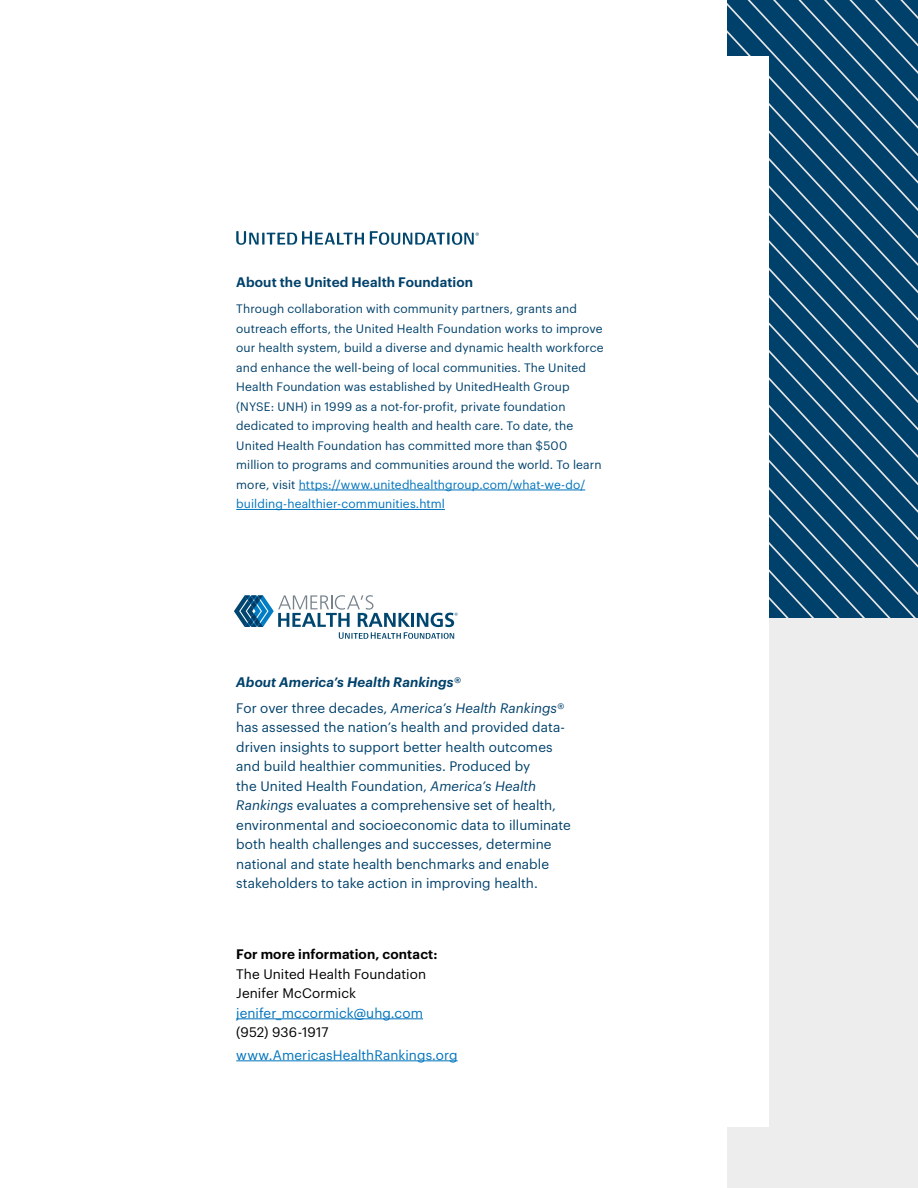
<style>
.page{position:relative;width:918px;height:1188px;background:#fff}
.page>*{position:absolute;margin:0;border:0;box-sizing:border-box;transform-origin:0 0}
.t1{font:13.5px/19.5px "Graphik";letter-spacing:.005em;color:#00416b}
.t2{font:italic 600 13.5px/26.2px "Graphik";letter-spacing:.01em;color:#00416b}
.t3{font:13.5px "Graphik";letter-spacing:.005em;color:#0073bc}
.t4{font:13.5px/19.5px "Graphik";letter-spacing:.005em;color:#000}
.t5{font:600 13.5px "Graphik";letter-spacing:.01em;color:#00416b}
.t6{font:600 13.5px "Graphik";letter-spacing:.01em;color:#000}
.t7{font:12px/19.5px "Graphik";letter-spacing:.005em;color:#00416b}
.s1{color:#0073bc}
.s2{font-weight:400;font-style:normal}
.s3{font-weight:400}
.s4{font-style:italic}
</style>
<div class="page">
<div style="left:728px;top:617px;width:190px;height:571px;background:#eeeded"></div>
<hr style="left:236px;top:1018px;width:187px;height:1px;background:#0073bc">
<hr style="left:236px;top:1060px;width:222px;height:1px;background:#0073bc">
<svg style="left:234px;top:595px;width:224px;height:44px"></svg>
<svg style="left:769px;top:602px;width:149px;height:15px;background:#155076"></svg>
<svg style="left:769px;top:575px;width:149px;height:27px;background:#144f76"></svg>
<svg style="left:769px;top:547px;width:149px;height:28px;background:#144f76"></svg>
<svg style="left:769px;top:520px;width:149px;height:27px;background:#144f76"></svg>
<svg style="left:769px;top:492px;width:149px;height:28px;background:#144f76"></svg>
<svg style="left:769px;top:465px;width:149px;height:27px;background:#144f76"></svg>
<svg style="left:769px;top:438px;width:149px;height:27px;background:#144f76"></svg>
<svg style="left:769px;top:410px;width:149px;height:28px;background:#144f76"></svg>
<svg style="left:769px;top:383px;width:149px;height:27px;background:#144f76"></svg>
<svg style="left:769px;top:355px;width:149px;height:28px;background:#144f76"></svg>
<svg style="left:769px;top:328px;width:149px;height:27px;background:#144f76"></svg>
<svg style="left:769px;top:300px;width:149px;height:28px;background:#144f76"></svg>
<svg style="left:769px;top:273px;width:149px;height:27px;background:#144f76"></svg>
<svg style="left:769px;top:246px;width:149px;height:27px;background:#144f76"></svg>
<svg style="left:769px;top:218px;width:149px;height:28px;background:#144f76"></svg>
<svg style="left:728px;top:0;width:190px;height:218px;background:#144f76"></svg>
<div style="left:598px;top:56px;width:171px;height:1071px;background:#fff"></div>
<svg style="left:236px;top:231px;width:128px;height:14px"></svg>
<svg style="left:370px;top:231px;width:109px;height:14px"></svg>
<hr style="left:299px;top:490px;width:286px;height:1px;background:#0073bc">
<hr style="left:236px;top:509px;width:209px;height:1px;background:#0073bc">
<p class="t5" style="left:236px;top:272px;width:238px">About the United Health Foundation</p>
<p class="t7" style="left:236px;top:298px;width:369px">Through collaboration with community partners, grants and outreach efforts, the United Health Foundation works to improve our health system, build a diverse and dynamic health workforce and enhance the well-being of local communities. The United Health Foundation was established by UnitedHealth Group (NYSE: UNH) in 1999 as a not-for-profit, private foundation dedicated to improving health and health care. To date, the United Health Foundation has committed more than $500 million to programs and communities around the world. To learn more, visit <span class="s1">https://www.unitedhealthgroup.com/what-we-do/ building-healthier-communities.html</span></p>
<p class="t2" style="left:236px;top:667px;width:330px">About America’s Health Rankings®<br><span class="s2">For over three decades,</span> <span class="s3">America’s Health Rankings</span><span class="s2">®</span></p>
<p class="t1" style="left:236px;top:717px;width:336px">has assessed the nation’s health and provided data&shy;driven insights to support better health outcomes and build healthier communities. Produced by<br>the United Health Foundation, <span class="s4">America’s Health Rankings</span> evaluates a comprehensive set of health, environmental and socioeconomic data to illuminate both health challenges and successes, determine national and state health benchmarks and enable stakeholders to take action in improving health.</p>
<p class="t6" style="left:236px;top:944px;width:203px">For more information, contact:</p>
<p class="t4" style="left:236px;top:963px;width:191px">The United Health Foundation<br>Jenifer McCormick</p>
<p class="t3" style="left:236px;top:1003px;width:188px">jenifer_mccormick@uhg.com</p>
<p class="t4" style="left:236px;top:1021px;width:94px">(952) 936-1917</p>
<p class="t3" style="left:236px;top:1045px;width:223px">www.AmericasHealthRankings.org</p>
</div>
